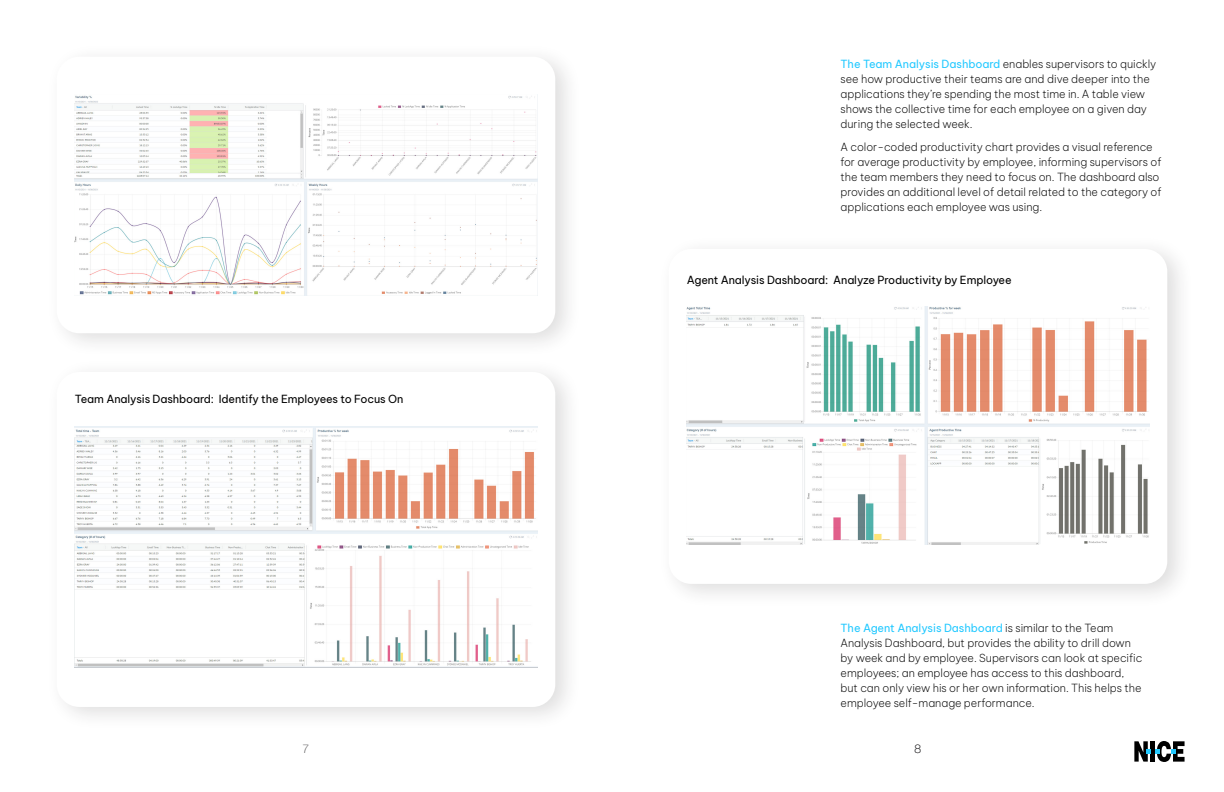
<style>
.page{position:relative;width:1224px;height:792px;background:#fff}
.page>*{position:absolute;margin:0;border:0;box-sizing:border-box;transform-origin:0 0}
.t1{font:100 12px "Helvetica Neue LT Std";color:#414042}
.Body_Text_10_black{font:200 11px/15px "Be Vietnam Pro";letter-spacing:-.005em;color:#000}
.BT_10_Bullets-1_Num{font:11px "Be Vietnam Pro";letter-spacing:-.01em;color:#000}
.s1{font-weight:400;color:#23c9ff}
</style>
<div class="page">
<svg style="left:1134px;top:741px;width:51px;height:21px"></svg>
<div style="left:658px;top:235px;width:537px;height:373px;background:#231f20;opacity:.15"></div>
<div style="left:669px;top:249px;width:498px;height:335px;background:#fff;border-radius:23px"></div>
<img style="left:687px;top:307px;width:462px;height:237px">
<div style="left:46px;top:43px;width:537px;height:315px;background:#231f20;opacity:.15"></div>
<div style="left:57px;top:57px;width:498px;height:276px;background:#fff;border-radius:23px"></div>
<img style="left:75px;top:95px;width:462px;height:200px">
<div style="left:46px;top:358px;width:537px;height:373px;background:#231f20;opacity:.15"></div>
<div style="left:57px;top:372px;width:498px;height:335px;background:#fff;border-radius:23px"></div>
<img style="left:75px;top:426px;width:462px;height:241px">
<p class="Body_Text_10_black" style="left:841px;top:55px;width:317px"><span class="s1">The Team Analysis Dashboard</span> enables supervisors to quickly see how productive their teams are and dive deeper into the applications they’re spending the most time in. A table view shows the collective time for each employee on a given day during the selected week.</p>
<p class="Body_Text_10_black" style="left:841px;top:139px;width:323px">A color-coded productivity chart provides a visual reference for average productivity by employee, informing supervisors of the team members they need to focus on. The dashboard also provides an additional level of detail related to the category of applications each employee was using.</p>
<p class="BT_10_Bullets-1_Num" style="left:75px;top:390px;width:330px">Team Analysis Dashboard: Identify the Employees to Focus On</p>
<p class="BT_10_Bullets-1_Num" style="left:687px;top:271px;width:326px">Agent Analysis Dashboard: Analyze Productivity by Employee</p>
<p class="Body_Text_10_black" style="left:841px;top:620px;width:303px"><span class="s1">The Agent Analysis Dashboard</span> is similar to the Team Analysis Dashboard, but provides the ability to drill down by week and by employee. Supervisors can look at specific employees; an employee has access to this dashboard, but can only view his or her own information. This helps the employee self-manage performance.</p>
<p class="t1" style="left:303px;top:741px;width:8px">7</p>
<p class="t1" style="left:915px;top:741px;width:8px">8</p>
</div>
